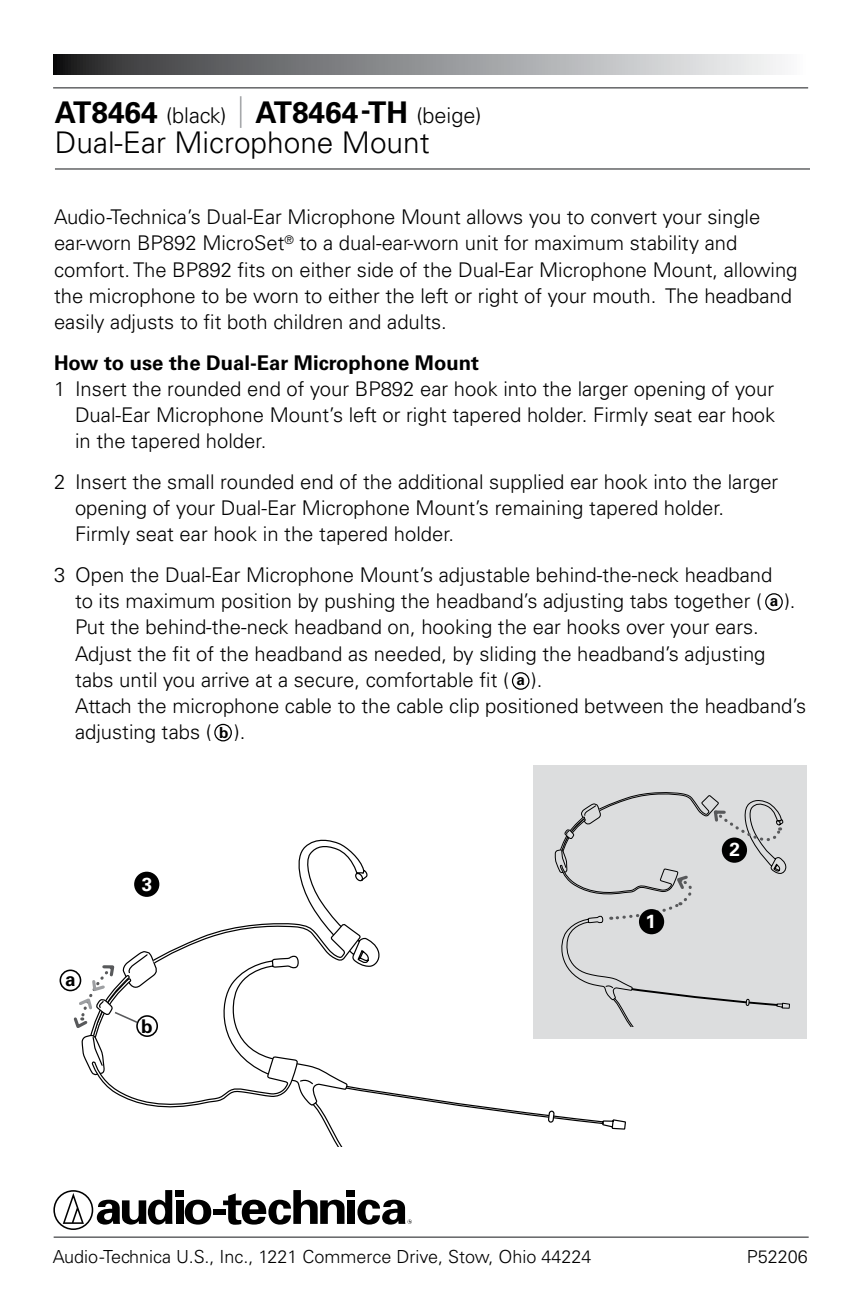
<style>
.page{position:relative;width:864px;height:1296px;background:#fff}
.page>*{position:absolute;margin:0;border:0;box-sizing:border-box;transform-origin:0 0}
.t1{font:300 29.7px/29.7px "Univers LT Std";color:#000}
.t2{font:300 20.4px/26.1px "Univers LT Std";color:#000}
.t3{font:700 20.4px "Univers LT Std";color:#000}
.t4{font:700 18.9px "Univers LT Std";color:#fff}
.t5{font:700 18.9px "Univers LT Std";color:#000}
.t6{font:300 18px "Univers LT Std";color:#000}
.t7{font:700 15.3px "Univers LT Std";color:#000}
.s1{font-weight:700}
.s2{font-size:21.6px}
.s3{font-size:31.8px;color:#939598}
</style>
<div class="page">
<div style="left:534px;top:766px;width:273px;height:273px;background:#dcddde"></div>
<hr style="left:55px;top:168px;width:755px;height:2px;background:#636466">
<hr style="left:53px;top:87px;width:755px;height:2px;background:#636466">
<svg style="left:53px;top:54px;width:729px;height:20px;background:#8f9092"></svg>
<div style="left:60px;top:970px;width:21px;height:21px;border:2px solid #000;border-radius:50%"></div>
<div style="left:765px;top:593px;width:18px;height:18px;border:1px solid #000;border-radius:50%"></div>
<svg style="left:71px;top:792px;width:719px;height:355px"></svg>
<hr style="left:54px;top:1236px;width:755px;height:2px;background:#636466">
<div style="left:176px;top:1200px;width:7px;height:24px;background:#000"></div>
<div style="left:176px;top:1190px;width:8px;height:6px;background:#000"></div>
<svg style="left:185px;top:1200px;width:26px;height:25px"></svg>
<div style="left:213px;top:1209px;width:13px;height:5px;background:#000"></div>
<svg style="left:223px;top:1190px;width:122px;height:35px"></svg>
<div style="left:347px;top:1200px;width:8px;height:24px;background:#000"></div>
<div style="left:347px;top:1190px;width:8px;height:6px;background:#000"></div>
<svg style="left:53px;top:1190px;width:119px;height:40px"></svg>
<svg style="left:357px;top:1200px;width:55px;height:25px"></svg>
<div style="left:512px;top:672px;width:18px;height:18px;border:1px solid #000;border-radius:50%"></div>
<div style="left:214px;top:724px;width:18px;height:17px;border:1px solid #000;border-radius:50%"></div>
<h1 class="t1" style="left:55px;top:98px;width:428px"><span class="s1">AT8464</span> <span class="s2">(black)</span> <span class="s3">|</span> <span class="s1">AT8464-TH</span> <span class="s2">(beige)<br></span>Dual-Ear Microphone Mount</h1>
<p class="t2" style="left:54px;top:204px;width:745px">Audio-Technica’s Dual-Ear Microphone Mount allows you to convert your single ear-worn BP892 MicroSet<sup>®</sup> to a dual-ear-worn unit for maximum stability and comfort. The BP892 fits on either side of the Dual-Ear Microphone Mount, allowing the microphone to be worn to either the left or right of your mouth. The headband easily adjusts to fit both children and adults.</p>
<p class="t3" style="left:54px;top:350px;width:427px">How to use the Dual-Ear Microphone Mount</p>
<p class="t2" style="left:75px;top:376px;width:702px;text-align:justify;text-indent:-21px">1 Insert the rounded end of your BP892 ear hook into the larger opening of your Dual-Ear Microphone Mount’s left or right tapered holder. Firmly seat ear hook in the tapered holder.</p>
<p class="t2" style="left:75px;top:469px;width:705px;text-indent:-21px">2 Insert the small rounded end of the additional supplied ear hook into the larger opening of your Dual-Ear Microphone Mount’s remaining tapered holder.<br>Firmly seat ear hook in the tapered holder.</p>
<p class="t2" style="left:75px;top:562px;width:733px;text-indent:-21px">3 Open the Dual-Ear Microphone Mount’s adjustable behind-the-neck headband<br>to its maximum position by pushing the headband’s adjusting tabs together ( ).<br>Put the behind-the-neck headband on, hooking the ear hooks over your ears.<br>Adjust the fit of the headband as needed, by sliding the headband’s adjusting tabs until you arrive at a secure, comfortable fit ( ).<br>Attach the microphone cable to the cable clip positioned between the headband’s adjusting tabs ( ).</p>
<p class="t7" style="left:770px;top:592px;width:10px">a</p>
<p class="t7" style="left:516px;top:671px;width:10px">a</p>
<p class="t7" style="left:219px;top:724px;width:11px">b</p>
<p class="t5" style="left:65px;top:968px;width:12px">a</p>
<p class="t4" style="left:142px;top:873px;width:12px">3</p>
<p class="t5" style="left:141px;top:1015px;width:13px">b</p>
<p class="t4" style="left:646px;top:910px;width:12px">1</p>
<p class="t4" style="left:729px;top:839px;width:12px">2</p>
<p class="t6" style="left:53px;top:1246px;width:540px">Audio-Technica U.S., Inc., 1221 Commerce Drive, Stow, Ohio 44224</p>
<p class="t6" style="left:747px;top:1246px;width:63px">P52206</p>
</div>
